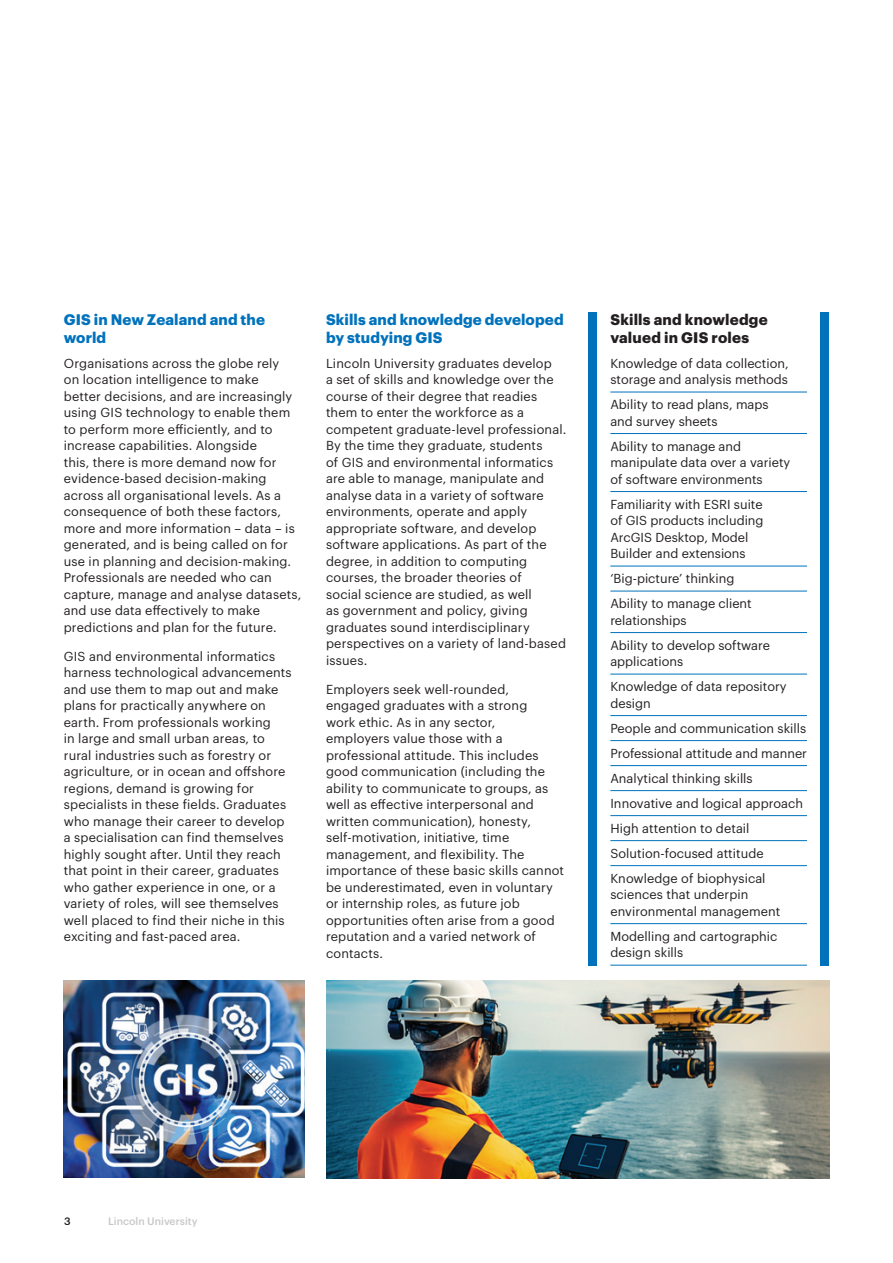
<style>
.page{position:relative;width:893px;height:1263px;background:#fff}
.page>*{position:absolute;margin:0;border:0;box-sizing:border-box;transform-origin:0 0}
.t1{font:700 15px/18px "Graphik";letter-spacing:.01em;color:#0072bc}
.t2{font:700 15px/18px "Graphik";letter-spacing:.01em;color:#231f20}
.t3{font:12.75px/16.5px "Graphik";letter-spacing:.01em;color:#231f20}
.t4{font:500 10.5px "Graphik";color:#c7c8ca}
.t5{font:500 10.5px "Graphik";color:#231f20}
</style>
<div class="page">
<div style="left:588px;top:313px;width:9px;height:653px;background:#0072bc"></div>
<div style="left:821px;top:313px;width:8px;height:653px;background:#0072bc"></div>
<hr style="left:610px;top:392px;width:197px;height:1px;background:#0072bc">
<hr style="left:610px;top:433px;width:197px;height:1px;background:#0072bc">
<hr style="left:610px;top:491px;width:197px;height:1px;background:#0072bc">
<hr style="left:610px;top:566px;width:197px;height:1px;background:#0072bc">
<hr style="left:610px;top:591px;width:197px;height:1px;background:#0072bc">
<hr style="left:610px;top:632px;width:197px;height:1px;background:#0072bc">
<hr style="left:610px;top:674px;width:197px;height:1px;background:#0072bc">
<hr style="left:610px;top:715px;width:197px;height:1px;background:#0072bc">
<hr style="left:610px;top:740px;width:197px;height:1px;background:#0072bc">
<hr style="left:610px;top:765px;width:197px;height:1px;background:#0072bc">
<hr style="left:610px;top:790px;width:197px;height:1px;background:#0072bc">
<hr style="left:610px;top:815px;width:197px;height:1px;background:#0072bc">
<hr style="left:610px;top:840px;width:197px;height:1px;background:#0072bc">
<hr style="left:610px;top:865px;width:197px;height:1px;background:#0072bc">
<hr style="left:610px;top:923px;width:197px;height:1px;background:#0072bc">
<hr style="left:610px;top:965px;width:197px;height:1px;background:#0072bc">
<img style="left:64px;top:980px;width:241px;height:198px">
<img style="left:326px;top:980px;width:503px;height:198px">
<p class="t1" style="left:64px;top:309px;width:203px">GIS in New Zealand and the world</p>
<p class="t3" style="left:64px;top:354px;width:239px">Organisations across the globe rely<br>on location intelligence to make<br>better decisions, and are increasingly using GIS technology to enable them to perform more efficiently, and to increase capabilities. Alongside<br>this, there is more demand now for evidence-based decision-making across all organisational levels. As a consequence of both these factors, more and more information – data – is generated, and is being called on for use in planning and decision-making.<br>Professionals are needed who can capture, manage and analyse datasets, and use data effectively to make predictions and plan for the future.</p>
<p class="t3" style="left:64px;top:647px;width:229px">GIS and environmental informatics harness technological advancements and use them to map out and make plans for practically anywhere on earth. From professionals working<br>in large and small urban areas, to rural industries such as forestry or agriculture, or in ocean and offshore regions, demand is growing for specialists in these fields. Graduates who manage their career to develop a specialisation can find themselves highly sought after. Until they reach that point in their career, graduates who gather experience in one, or a variety of roles, will see themselves well placed to find their niche in this exciting and fast-paced area.</p>
<p class="t1" style="left:326px;top:309px;width:239px">Skills and knowledge developed by studying GIS</p>
<p class="t3" style="left:326px;top:354px;width:242px">Lincoln University graduates develop<br>a set of skills and knowledge over the course of their degree that readies them to enter the workforce as a competent graduate-level professional.<br>By the time they graduate, students<br>of GIS and environmental informatics are able to manage, manipulate and analyse data in a variety of software environments, operate and apply appropriate software, and develop software applications. As part of the degree, in addition to computing courses, the broader theories of<br>social science are studied, as well<br>as government and policy, giving graduates sound interdisciplinary perspectives on a variety of land-based issues.</p>
<p class="t3" style="left:326px;top:680px;width:240px">Employers seek well-rounded, engaged graduates with a strong<br>work ethic. As in any sector,<br>employers value those with a professional attitude. This includes good communication (including the ability to communicate to groups, as well as effective interpersonal and written communication), honesty, self-motivation, initiative, time management, and flexibility. The importance of these basic skills cannot be underestimated, even in voluntary or internship roles, as future job opportunities often arise from a good reputation and a varied network of contacts.</p>
<p class="t2" style="left:610px;top:309px;width:159px">Skills and knowledge valued in GIS roles</p>
<p class="t3" style="left:610px;top:354px;width:180px">Knowledge of data collection, storage and analysis methods</p>
<p class="t3" style="left:610px;top:395px;width:160px">Ability to read plans, maps and survey sheets</p>
<p class="t3" style="left:610px;top:437px;width:181px">Ability to manage and manipulate data over a variety of software environments</p>
<p class="t3" style="left:610px;top:495px;width:155px">Familiarity with ESRI suite of GIS products including<br>ArcGIS Desktop, Model<br>Builder and extensions</p>
<p class="t3" style="left:610px;top:565px;width:143px;line-height:25px">‘Big-picture’ thinking<br>Ability to manage client</p>
<p class="t3" style="left:610px;top:606px;width:161px;line-height:25px">relationships<br>Ability to develop software</p>
<p class="t3" style="left:610px;top:648px;width:178px;line-height:25px">applications<br>Knowledge of data repository</p>
<p class="t3" style="left:610px;top:689px;width:198px;line-height:25px">design<br>People and communication skills<br>Professional attitude and manner<br>Analytical thinking skills<br>Innovative and logical approach<br>High attention to detail<br>Solution-focused attitude<br>Knowledge of biophysical</p>
<p class="t3" style="left:610px;top:885px;width:172px">sciences that underpin environmental management</p>
<p class="t3" style="left:610px;top:927px;width:169px">Modelling and cartographic design skills</p>
<p class="t5" style="left:64px;top:1213px;width:8px">3</p>
<p class="t4" style="left:108px;top:1213px;width:91px">Lincoln University</p>
</div>
